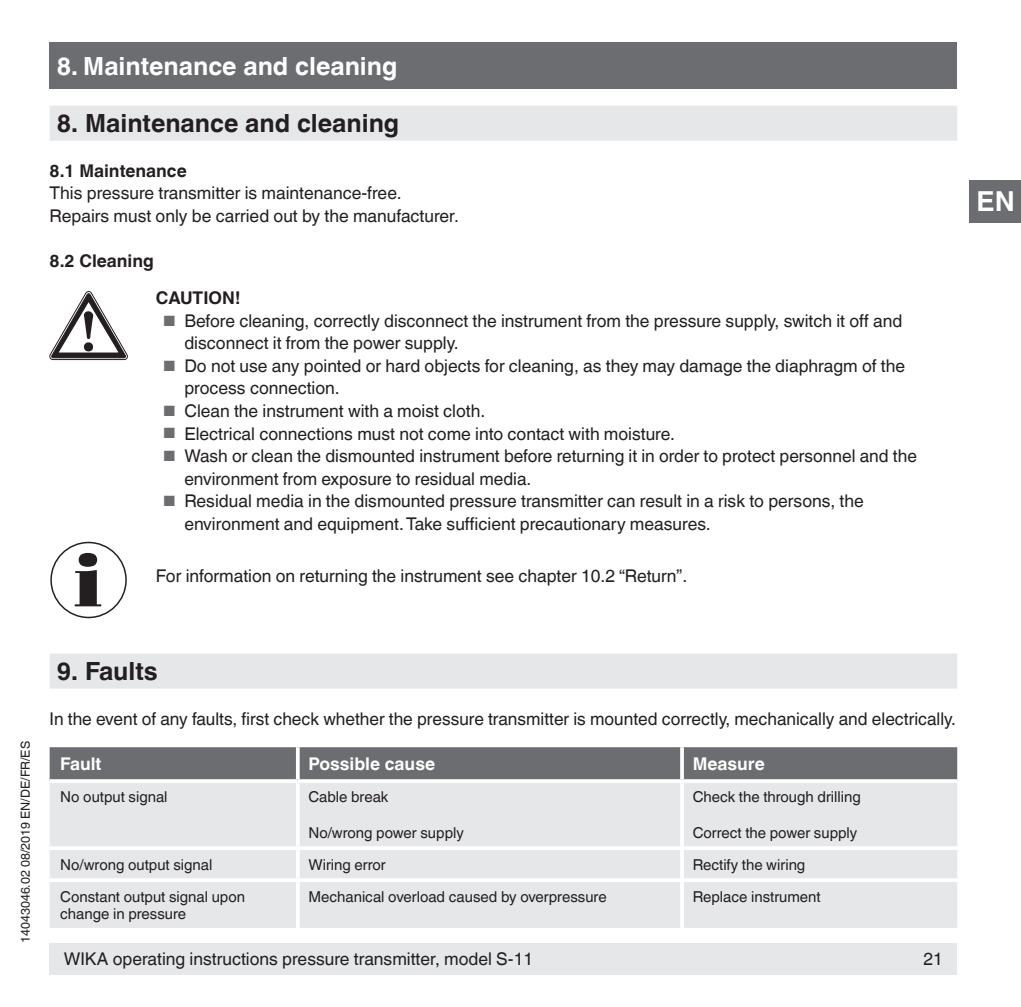
<style>
.page{position:relative;width:1021px;height:1007px;background:#fff}
.page>*{position:absolute;margin:0;border:0;box-sizing:border-box;transform-origin:0 0}
.t1{font:700 27.5px "Helvetica World";color:#fff}
.t2{font:700 25px "Helvetica World";color:#231f20}
.t3{font:700 25px "Helvetica World";color:#fff}
.t4{font:17.5px/22.5px "Helvetica World";color:#231f20}
.t5{font:700 17.5px "Helvetica World";color:#231f20}
.t6{font:700 17.5px "Helvetica World";color:#fff}
.t7{font:15px/17.5px "Helvetica World";color:#231f20}
.t8{font:12.5px "Helvetica World";color:#231f20}
.s1{font-size:14.75px;color:#6c6d70}
</style>
<div class="page">
<div style="left:50px;top:943px;width:907px;height:31px;background:#e6e7e9"></div>
<div style="left:50px;top:43px;width:907px;height:46px;background:#6c6d70"></div>
<div style="left:969px;top:180px;width:51px;height:42px;background:#6c6d70"></div>
<div style="left:50px;top:106px;width:907px;height:35px;background:#e6e7e9"></div>
<div style="left:50px;top:653px;width:907px;height:35px;background:#e6e7e9"></div>
<div style="left:50px;top:747px;width:907px;height:32px;background:#6c6d70"></div>
<div style="left:50px;top:783px;width:907px;height:144px;background:#e6e7e9"></div>
<svg style="left:296px;top:747px;width:4px;height:32px"></svg>
<svg style="left:680px;top:747px;width:4px;height:32px"></svg>
<hr style="left:296px;top:782px;width:4px;height:64px;background:#fff">
<hr style="left:680px;top:782px;width:4px;height:64px;background:#fff">
<hr style="left:50px;top:846px;width:248px;height:3px;background:#fff">
<hr style="left:298px;top:846px;width:384px;height:3px;background:#fff">
<hr style="left:296px;top:849px;width:4px;height:29px;background:#fff">
<hr style="left:682px;top:846px;width:275px;height:3px;background:#fff">
<hr style="left:680px;top:849px;width:4px;height:29px;background:#fff">
<hr style="left:50px;top:878px;width:248px;height:3px;background:#fff">
<hr style="left:298px;top:878px;width:384px;height:3px;background:#fff">
<hr style="left:296px;top:881px;width:4px;height:46px;background:#fff">
<hr style="left:682px;top:878px;width:275px;height:3px;background:#fff">
<hr style="left:680px;top:881px;width:4px;height:46px;background:#fff">
<svg style="left:50px;top:927px;width:246px;height:1px"></svg>
<svg style="left:300px;top:927px;width:380px;height:1px"></svg>
<svg style="left:684px;top:927px;width:273px;height:1px"></svg>
<svg style="left:50px;top:291px;width:77px;height:68px"></svg>
<svg style="left:75px;top:553px;width:26px;height:53px"></svg>
<div style="left:50px;top:541px;width:77px;height:77px;border:1px solid #231f20;border-radius:50%"></div>
<h2 class="t3" style="left:57px;top:51px;width:342px">8. Maintenance and cleaning</h2>
<h2 class="t2" style="left:57px;top:108px;width:344px">8. Maintenance and cleaning</h2>
<p class="t5" style="left:50px;top:160px;width:139px">8.1 Maintenance</p>
<p class="t4" style="left:50px;top:182px;width:411px">This pressure transmitter is maintenance-free.<br>Repairs must only be carried out by the manufacturer.</p>
<p class="t5" style="left:50px;top:250px;width:106px">8.2 Cleaning</p>
<p class="t5" style="left:156px;top:288px;width:86px">CAUTION!</p>
<p class="t4" style="left:184px;top:309px;width:719px;text-indent:-21px"><span class="s1">■</span> Before cleaning, correctly disconnect the instrument from the pressure supply, switch it off and disconnect it from the power supply.</p>
<p class="t4" style="left:184px;top:354px;width:722px;text-indent:-21px"><span class="s1">■</span> Do not use any pointed or hard objects for cleaning, as they may damage the diaphragm of the process connection.</p>
<p class="t4" style="left:163px;top:399px;width:324px"><span class="s1">■</span> Clean the instrument with a moist cloth.</p>
<p class="t4" style="left:163px;top:422px;width:513px"><span class="s1">■</span> Electrical connections must not come into contact with moisture.</p>
<p class="t4" style="left:184px;top:444px;width:734px;text-indent:-21px"><span class="s1">■</span> Wash or clean the dismounted instrument before returning it in order to protect personnel and the environment from exposure to residual media.</p>
<p class="t4" style="left:184px;top:489px;width:681px;text-indent:-21px"><span class="s1">■</span> Residual media in the dismounted pressure transmitter can result in a risk to persons, the environment and equipment. Take sufficient precautionary measures.</p>
<p class="t4" style="left:156px;top:564px;width:533px">For information on returning the instrument see chapter 10.2 “Return”.</p>
<h1 class="t1" style="left:976px;top:185px;width:40px">EN</h1>
<p class="t8" style="left:18px;top:943px;width:203px;rotate:-90deg">14043046.02 08/2019 EN/DE/FR/ES</p>
<h2 class="t2" style="left:57px;top:656px;width:103px">9. Faults</h2>
<p class="t4" style="left:50px;top:707px;width:907px">In the event of any faults, first check whether the pressure transmitter is mounted correctly, mechanically and electrically.</p>
<p class="t6" style="left:60px;top:754px;width:43px">Fault</p>
<p class="t6" style="left:308px;top:754px;width:128px">Possible cause</p>
<p class="t6" style="left:692px;top:754px;width:73px">Measure</p>
<p class="t7" style="left:60px;top:788px;width:109px">No output signal</p>
<p class="t7" style="left:308px;top:788px;width:81px">Cable break</p>
<p class="t7" style="left:308px;top:823px;width:157px">No/wrong power supply</p>
<p class="t7" style="left:692px;top:788px;width:170px">Check the through drilling</p>
<p class="t7" style="left:692px;top:823px;width:166px">Correct the power supply</p>
<p class="t7" style="left:60px;top:855px;width:154px">No/wrong output signal</p>
<p class="t7" style="left:308px;top:855px;width:79px">Wiring error</p>
<p class="t7" style="left:692px;top:855px;width:114px">Rectify the wiring</p>
<p class="t7" style="left:60px;top:887px;width:186px">Constant output signal upon change in pressure</p>
<p class="t7" style="left:308px;top:887px;width:300px">Mechanical overload caused by overpressure</p>
<p class="t7" style="left:692px;top:887px;width:130px">Replace instrument</p>
<p class="t4" style="left:64px;top:947px;width:471px">WIKA operating instructions pressure transmitter, model S-11</p>
<p class="t4" style="left:923px;top:947px;width:21px">21</p>
</div>
